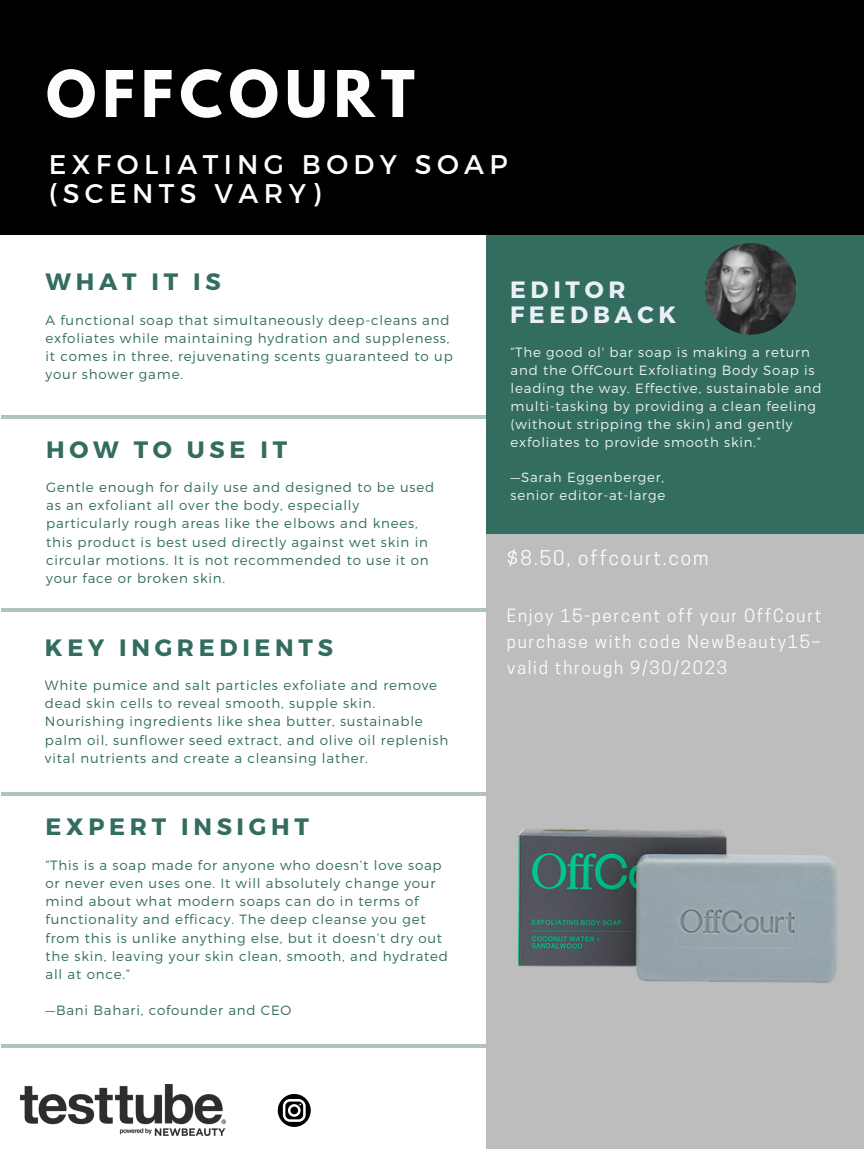
<style>
.page{position:relative;width:864px;height:1152px;background:#fff}
.page>*{position:absolute;margin:0;border:0;box-sizing:border-box;transform-origin:0 0}
.t1{font:700 57px "League Spartan";letter-spacing:.11em;color:#fdfdfd}
.t2{font:27px/29.2px "Montserrat";letter-spacing:.2em;color:#fff}
.t3{font:700 23.6px "Montserrat";letter-spacing:.2em;color:#326d60}
.t4{font:700 23.6px "Montserrat";letter-spacing:.2em;color:#ebf0f6}
.t5{font:19.2px "Cooper Hewitt";letter-spacing:.1em;color:#fdfdfd}
.t6{font:17.2px/25.6px "Cooper Hewitt";letter-spacing:.1em;color:#fdfdfd;text-align:justify}
.t7{font:300 13.4px/18.2px "Montserrat";letter-spacing:.06em;color:#326d60}
.t8{font:300 13.4px/17.8px "Montserrat";letter-spacing:.06em;color:#ebf0f6}
</style>
<div class="page">
<hr style="left:1px;top:415px;width:505px;height:3px;background:#326d60">
<hr style="left:1px;top:608px;width:505px;height:3px;background:#326d60">
<hr style="left:1px;top:793px;width:505px;height:3px;background:#326d60">
<hr style="left:1px;top:1044px;width:505px;height:3px;background:#326d60">
<div style="left:487px;top:171px;width:377px;height:363px;background:#326d60"></div>
<div style="left:0;top:0;width:864px;height:235px;background:#000"></div>
<img style="left:20px;top:1085px;width:206px;height:51px">
<svg style="left:278px;top:1094px;width:33px;height:33px"></svg>
<div style="left:487px;top:534px;width:377px;height:615px;background:#bdbdbd"></div>
<img style="left:517px;top:829px;width:320px;height:154px">
<img style="left:705px;top:243px;width:91px;height:92px;border-radius:50%">
<p class="t1" style="left:46px;top:66px;width:370px">OFFCOURT</p>
<p class="t2" style="left:49px;top:149px;width:461px">EXFOLIATING BODY SOAP (SCENTS VARY)</p>
<p class="t3" style="left:46px;top:267px;width:177px">WHAT IT IS</p>
<p class="t7" style="left:46px;top:310px;width:409px">A functional soap that simultaneously deep-cleans and exfoliates while maintaining hydration and suppleness, it comes in three, rejuvenating scents guaranteed to up your shower game.</p>
<p class="t3" style="left:46px;top:434px;width:243px">HOW TO USE IT</p>
<p class="t7" style="left:46px;top:477px;width:390px">Gentle enough for daily use and designed to be used as an exfoliant all over the body, especially particularly rough areas like the elbows and knees, this product is best used directly against wet skin in circular motions. It is not recommended to use it on your face or broken skin.</p>
<p class="t3" style="left:45px;top:632px;width:290px">KEY INGREDIENTS</p>
<p class="t7" style="left:45px;top:675px;width:405px">White pumice and salt particles exfoliate and remove dead skin cells to reveal smooth, supple skin.<br>Nourishing ingredients like shea butter, sustainable palm oil, sunflower seed extract, and olive oil replenish vital nutrients and create a cleansing lather.</p>
<p class="t3" style="left:46px;top:812px;width:265px">EXPERT INSIGHT</p>
<p class="t7" style="left:46px;top:855px;width:404px">“This is a soap made for anyone who doesn’t love soap or never even uses one. It will absolutely change your mind about what modern soaps can do in terms of functionality and efficacy. The deep cleanse you get from this is unlike anything else, but it doesn’t dry out the skin, leaving your skin clean, smooth, and hydrated all at once.”</p>
<p class="t7" style="left:46px;top:1001px;width:247px">—Bani Bahari, cofounder and CEO</p>
<p class="t4" style="left:510px;top:274px;width:117px">EDITOR</p>
<p class="t4" style="left:510px;top:300px;width:168px">FEEDBACK</p>
<p class="t8" style="left:511px;top:343px;width:313px">“The good ol' bar soap is making a return and the OffCourt Exfoliating Body Soap is leading the way. Effective, sustainable and multi-tasking by providing a clean feeling (without stripping the skin) and gently exfoliates to provide smooth skin.”</p>
<p class="t8" style="left:511px;top:468px;width:155px">—Sarah Eggenberger,</p>
<p class="t8" style="left:511px;top:486px;width:156px">senior editor-at-large</p>
<p class="t5" style="left:507px;top:551px;width:203px">$8.50, offcourt.com</p>
<p class="t6" style="left:507px;top:605px;width:316px">Enjoy 15-percent off your OffCourt purchase with code NewBeauty15– valid through 9/30/2023</p>
</div>
